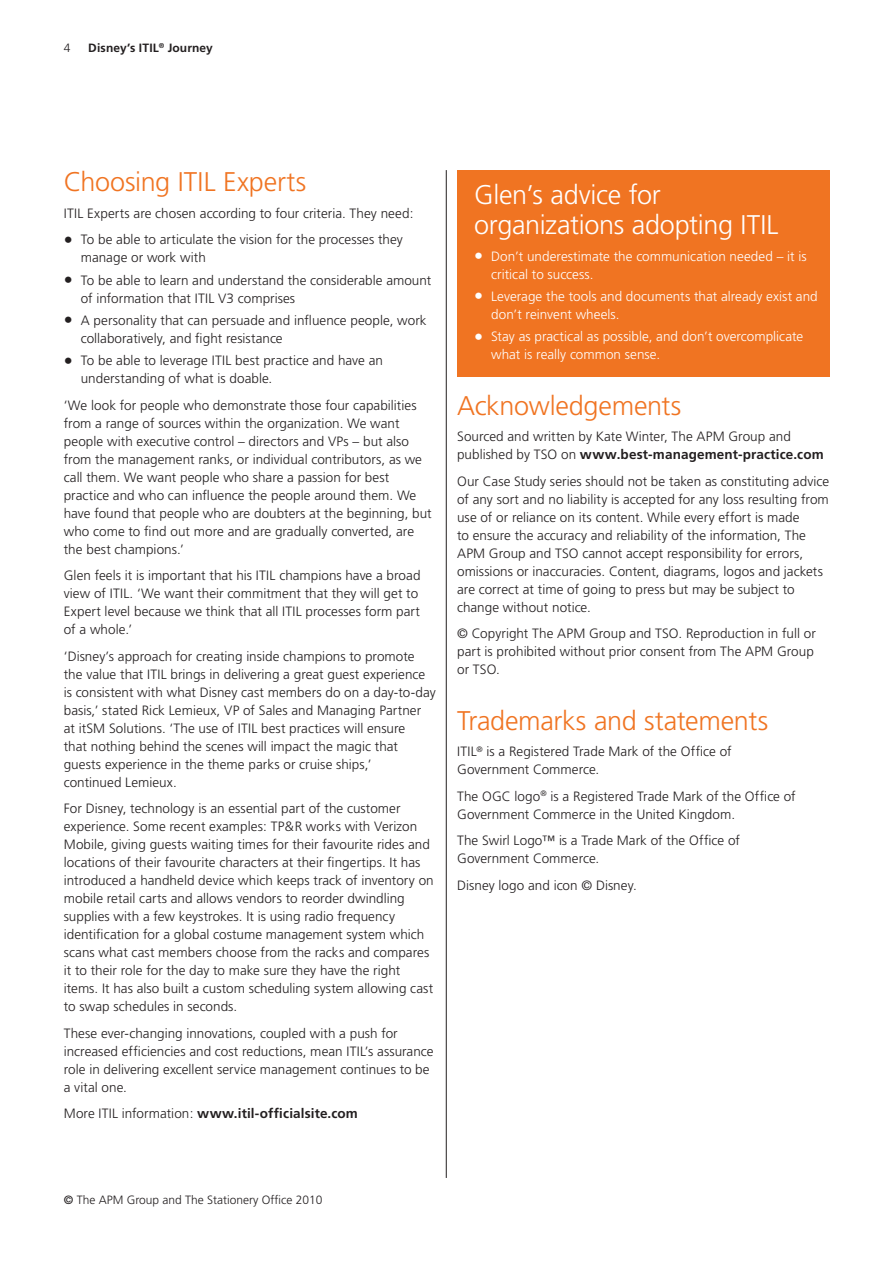
<style>
.page{position:relative;width:893px;height:1263px;background:#fff}
.page>*{position:absolute;margin:0;border:0;box-sizing:border-box;transform-origin:0 0}
.t1{font:300 27px "Frutiger";letter-spacing:-.01em;color:#f07422}
.t2{font:300 27px/30px "Frutiger";letter-spacing:-.01em;color:#fff}
.t3{font:300 13.5px/18px "Frutiger";letter-spacing:.005em;color:#231f20}
.t4{font:300 13.5px/18px "Frutiger";letter-spacing:.005em;color:#fff}
.t5{font:700 13.5px "Frutiger";letter-spacing:.01em;color:#231f20}
.t6{font:300 12px "Frutiger";color:#231f20}
.t7{font:700 12px "Frutiger";letter-spacing:.01em;color:#231f20}
.s1{font-weight:900;font-size:18px}
.s2{font-weight:300}
.s3{font-weight:700}
.s4{font-weight:400}
</style>
<div class="page">
<hr style="left:446px;top:170px;width:1px;height:1008px;background:#231f20">
<div style="left:457px;top:170px;width:372px;height:206px;background:#f07422"></div>
<p class="t6" style="left:64px;top:41px;width:8px">4</p>
<p class="t7" style="left:88px;top:41px;width:126px">Disney’s ITIL<sup>®</sup> Journey</p>
<h1 class="t1" style="left:64px;top:167px;width:244px">Choosing ITIL Experts</h1>
<p class="t3" style="left:64px;top:204px;width:351px">ITIL Experts are chosen according to four criteria. They need:</p>
<p class="t3" style="left:81px;top:231px;width:324px;text-indent:-17px"><span class="s1">•</span> To be able to articulate the vision for the processes they manage or work with</p>
<p class="t3" style="left:81px;top:271px;width:352px;text-indent:-17px"><span class="s1">•</span> To be able to learn and understand the considerable amount of information that ITIL V3 comprises</p>
<p class="t3" style="left:81px;top:311px;width:347px;text-indent:-17px"><span class="s1">•</span> A personality that can persuade and influence people, work collaboratively, and fight resistance</p>
<p class="t3" style="left:81px;top:351px;width:304px;text-indent:-17px"><span class="s1">•</span> To be able to leverage ITIL best practice and have an understanding of what is doable.</p>
<p class="t3" style="left:64px;top:396px;width:370px">‘We look for people who demonstrate those four capabilities from a range of sources within the organization. We want people with executive control – directors and VPs – but also from the management ranks, or individual contributors, as we call them. We want people who share a passion for best practice and who can influence the people around them. We have found that people who are doubters at the beginning, but who come to find out more and are gradually converted, are the best champions.’</p>
<p class="t3" style="left:64px;top:566px;width:358px">Glen feels it is important that his ITIL champions have a broad view of ITIL. ‘We want their commitment that they will get to Expert level because we think that all ITIL processes form part of a whole.’</p>
<p class="t3" style="left:64px;top:647px;width:374px">‘Disney’s approach for creating inside champions to promote the value that ITIL brings in delivering a great guest experience is consistent with what Disney cast members do on a day-to-day basis,’ stated Rick Lemieux, VP of Sales and Managing Partner<br>at itSM Solutions. ‘The use of ITIL best practices will ensure<br>that nothing behind the scenes will impact the magic that guests experience in the theme parks or cruise ships,’<br>continued Lemieux.</p>
<p class="t3" style="left:64px;top:799px;width:371px">For Disney, technology is an essential part of the customer experience. Some recent examples: TP&amp;R works with Verizon Mobile, giving guests waiting times for their favourite rides and locations of their favourite characters at their fingertips. It has introduced a handheld device which keeps track of inventory on mobile retail carts and allows vendors to reorder dwindling supplies with a few keystrokes. It is using radio frequency identification for a global costume management system which scans what cast members choose from the racks and compares it to their role for the day to make sure they have the right items. It has also built a custom scheduling system allowing cast to swap schedules in seconds.</p>
<p class="t3" style="left:64px;top:1024px;width:371px">These ever-changing innovations, coupled with a push for increased efficiencies and cost reductions, mean ITIL’s assurance role in delivering excellent service management continues to be a vital one.</p>
<p class="t5" style="left:64px;top:1105px;width:296px"><span class="s2">More ITIL information:</span> www.itil-officialsite.com</p>
<h1 class="t2" style="left:474px;top:180px;width:306px">Glen’s advice for organizations adopting ITIL</h1>
<p class="t4" style="left:491px;top:247px;width:317px;text-indent:-17px"><span class="s1">•</span> Don’t underestimate the communication needed – it is critical to success.</p>
<p class="t4" style="left:491px;top:287px;width:328px;text-indent:-17px"><span class="s1">•</span> Leverage the tools and documents that already exist and don’t reinvent wheels.</p>
<p class="t4" style="left:491px;top:327px;width:314px;text-indent:-17px"><span class="s1">•</span> Stay as practical as possible, and don’t overcomplicate what is really common sense.</p>
<h1 class="t1" style="left:457px;top:390px;width:226px">Acknowledgements</h1>
<p class="t3" style="left:457px;top:427px;width:368px">Sourced and written by Kate Winter, The APM Group and published by TSO on <span class="s3">www.best-management-practice.com</span></p>
<p class="t3" style="left:457px;top:472px;width:374px">Our Case Study series should not be taken as constituting advice of any sort and no liability is accepted for any loss resulting from use of or reliance on its content. While every effort is made<br>to ensure the accuracy and reliability of the information, The APM Group and TSO cannot accept responsibility for errors, omissions or inaccuracies. Content, diagrams, logos and jackets are correct at time of going to press but may be subject to change without notice.</p>
<p class="t3" style="left:457px;top:624px;width:360px">© Copyright The APM Group and TSO. Reproduction in full or part is prohibited without prior consent from The APM Group or TSO.</p>
<h1 class="t1" style="left:457px;top:705px;width:313px">Trademarks and statements</h1>
<p class="t3" style="left:457px;top:742px;width:276px">ITIL<sup>®</sup> is a Registered Trade Mark of the Office of<br>Government Commerce.</p>
<p class="t3" style="left:457px;top:787px;width:340px">The OGC logo<sup>®</sup> is a Registered Trade Mark of the Office of<br>Government Commerce in the United Kingdom.</p>
<p class="t3" style="left:457px;top:831px;width:284px">The Swirl Logo™ is a Trade Mark of the Office of<br>Government Commerce.</p>
<p class="t3" style="left:457px;top:876px;width:181px">Disney logo and icon © Disney.</p>
<p class="t6" style="left:64px;top:1193px;width:260px"><span class="s4">©</span> The APM Group and The Stationery Office 2010</p>
</div>
